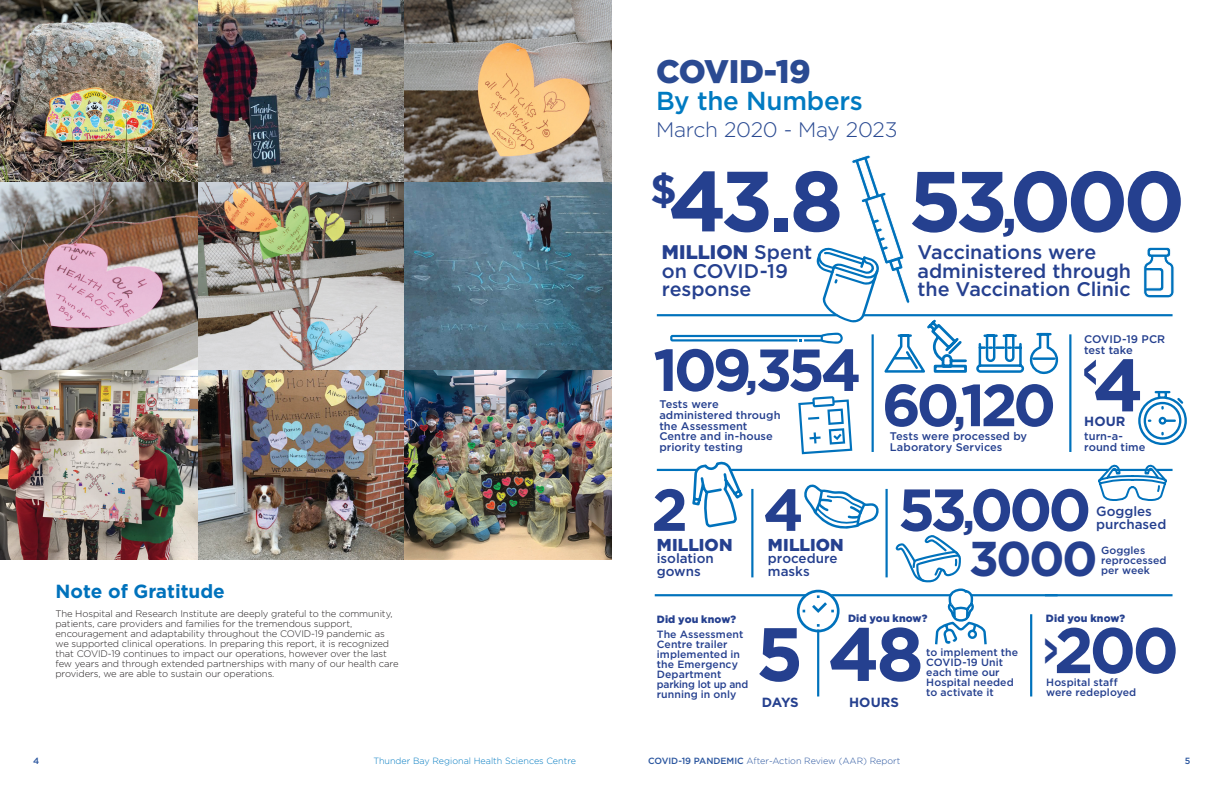
<style>
.page{position:relative;width:1224px;height:792px;background:#fff}
.page>*{position:absolute;margin:0;border:0;box-sizing:border-box;transform-origin:0 0}
.t1{font:700 85.2px "Gotham";letter-spacing:-.07em;color:#25408f}
.t2{font:700 75.4px "Gotham";color:#25408f}
.t3{font:700 74.1px "Gotham";color:#25408f}
.t4{font:700 64.1px "Gotham";color:#25408f}
.t5{font:700 59.2px "Gotham";letter-spacing:-.075em;color:#25408f}
.t6{font:700 48.8px "Gotham";color:#25408f}
.t7{font:700 45.6px "Gotham";color:#25408f;scale:.53 1}
.t8{font:900 32.7px "Gotham";letter-spacing:-.01em;color:#2a4a92}
.t9{font:500 26px "Gotham";letter-spacing:-.01em;color:#007ac1}
.t10{font:300 21px "Gotham";letter-spacing:-.01em;color:#2a4a92}
.t11{font:500 19.7px/18.8px "Gotham";letter-spacing:-.005em;color:#25408f}
.t12{font:700 19px "Gotham";color:#0072bc}
.t13{font:900 17.2px "Gotham";letter-spacing:.005em;color:#25408f}
.t14{font:500 13.4px/12.8px "Gotham";color:#25408f}
.t15{font:700 13.3px "Gotham";letter-spacing:.005em;color:#25408f}
.t16{font:500 11.1px/10.5px "Gotham";letter-spacing:.005em;color:#25408f}
.t17{font:500 10.5px/10px "Gotham";letter-spacing:.005em;color:#25408f}
.t18{font:900 10.5px "Gotham";letter-spacing:.01em;color:#25408f}
.t19{font:300 9.5px/10px "Gotham";letter-spacing:-.01em;color:#231f20}
.t20{font:300 9px "Gotham";color:#28549e}
.t21{font:300 9px "Gotham";color:#007ac1}
.t22{font:500 9px "Gotham";color:#28549e}
.s1{font-weight:900}
.s2{font-size:55.6px}
.s3{font-size:44.3px}
.s4{font-weight:500}
</style>
<div class="page">
<svg style="left:1084px;top:360px;width:12px;height:25px"></svg>
<hr style="left:885px;top:489px;width:3px;height:88px;background:#0072bc">
<hr style="left:751px;top:489px;width:2px;height:88px;background:#0072bc">
<hr style="left:872px;top:334px;width:2px;height:118px;background:#0072bc">
<hr style="left:1069px;top:334px;width:2px;height:118px;background:#0072bc">
<hr style="left:817px;top:630px;width:2px;height:67px;background:#0072bc">
<hr style="left:1030px;top:614px;width:2px;height:83px;background:#0072bc">
<hr style="left:655px;top:594px;width:403px;height:2px;background:#0072bc">
<hr style="left:1045px;top:594px;width:128px;height:2px;background:#0072bc">
<hr style="left:657px;top:469px;width:516px;height:2px;background:#0072bc">
<hr style="left:657px;top:314px;width:516px;height:2px;background:#0072bc">
<svg style="left:798px;top:396px;width:54px;height:58px"></svg>
<svg style="left:976px;top:332px;width:83px;height:43px"></svg>
<svg style="left:1138px;top:390px;width:49px;height:56px"></svg>
<svg style="left:1143px;top:247px;width:31px;height:51px"></svg>
<svg style="left:796px;top:589px;width:45px;height:45px"></svg>
<svg style="left:670px;top:155px;width:298px;height:220px"></svg>
<svg style="left:804px;top:484px;width:75px;height:45px"></svg>
<svg style="left:896px;top:535px;width:92px;height:110px"></svg>
<svg style="left:691px;top:461px;width:54px;height:67px"></svg>
<svg style="left:1096px;top:464px;width:73px;height:37px"></svg>
<img style="left:197px;top:0;width:415px;height:370px">
<img style="left:197px;top:370px;width:415px;height:190px">
<img style="left:0;top:0;width:197px;height:370px">
<img style="left:0;top:370px;width:197px;height:190px">
<p class="t8" style="left:656px;top:49px;width:156px">COVID-19</p>
<p class="t9" style="left:656px;top:86px;width:208px">By the Numbers</p>
<p class="t10" style="left:656px;top:117px;width:243px">March 2020 - May 2023</p>
<p class="t1" style="left:650px;top:152px;width:195px"><sup>$</sup>43.8</p>
<p class="t11" style="left:662px;top:242px;width:152px"><span class="s1">MILLION</span> Spent on COVID-19 response</p>
<p class="t1" style="left:908px;top:152px;width:279px">53<span class="s2">,</span>000</p>
<p class="t11" style="left:917px;top:242px;width:215px">Vaccinations were administered through the Vaccination Clinic</p>
<p class="t5" style="left:653px;top:336px;width:210px">109<span class="s3">,</span>354</p>
<p class="t5" style="left:882px;top:371px;width:176px">60<span class="s3">,</span>120</p>
<p class="t16" style="left:659px;top:399px;width:123px">Tests were administered through the Assessment</p>
<p class="t16" style="left:659px;top:431px;width:115px">Centre and in-house priority testing</p>
<p class="t16" style="left:890px;top:431px;width:139px">Tests were processed by<br>Laboratory Services</p>
<p class="t16" style="left:1084px;top:334px;width:83px">COVID-19 PCR test take</p>
<p class="t3" style="left:1093px;top:342px;width:53px">4</p>
<p class="t15" style="left:1084px;top:414px;width:43px">HOUR</p>
<p class="t16" style="left:1084px;top:431px;width:63px">turn-a&shy;round time</p>
<p class="t12" style="left:55px;top:581px;width:171px">Note of Gratitude</p>
<p class="t19" style="left:55px;top:608px;width:345px">The Hospital and Research Institute are deeply grateful to the community, patients, care providers and families for the tremendous support, encouragement and adaptability throughout the COVID-19 pandemic as we supported clinical operations. In preparing this report, it is recognized that COVID-19 continues to impact our operations, however over the last few years and through extended partnerships with many of our health care providers, we are able to sustain our operations.</p>
<p class="t5" style="left:651px;top:476px;width:38px">2</p>
<p class="t5" style="left:763px;top:476px;width:42px">4</p>
<p class="t13" style="left:657px;top:533px;width:77px">MILLION</p>
<p class="t14" style="left:657px;top:552px;width:59px">isolation gowns</p>
<p class="t13" style="left:768px;top:533px;width:77px">MILLION</p>
<p class="t14" style="left:768px;top:552px;width:71px">procedure masks</p>
<p class="t5" style="left:898px;top:476px;width:195px">53<span class="s3">,</span>000</p>
<p class="t6" style="left:969px;top:531px;width:130px">3000</p>
<p class="t14" style="left:1096px;top:504px;width:72px">Goggles purchased</p>
<p class="t17" style="left:1101px;top:545px;width:67px">Goggles reprocessed per week</p>
<p class="t18" style="left:657px;top:612px;width:81px">Did you know?</p>
<p class="t17" style="left:657px;top:629px;width:93px">The Assessment<br>Centre trailer implemented in the Emergency<br>Department parking lot up and running in only</p>
<p class="t18" style="left:848px;top:611px;width:81px">Did you know?</p>
<p class="t18" style="left:1046px;top:611px;width:81px">Did you know?</p>
<p class="t2" style="left:756px;top:611px;width:169px">5 48</p>
<p class="t7" style="left:1043px;top:624px;width:31px">&gt;</p>
<p class="t4" style="left:1054px;top:613px;width:127px">200</p>
<p class="t17" style="left:926px;top:647px;width:93px">to implement the<br>COVID-19 Unit each time our<br>Hospital needed to activate it</p>
<p class="t17" style="left:1046px;top:677px;width:91px">Hospital staff were redeployed</p>
<p class="t15" style="left:762px;top:695px;width:38px">DAYS</p>
<p class="t15" style="left:849px;top:695px;width:51px">HOURS</p>
<p class="t22" style="left:33px;top:756px;width:8px">4</p>
<p class="t21" style="left:373px;top:755px;width:204px">Thunder Bay Regional Health Sciences Centre</p>
<p class="t20" style="left:648px;top:755px;width:254px"><span class="s4">COVID-19 PANDEMIC</span> After-Action Review (AAR) Report</p>
<p class="t22" style="left:1185px;top:756px;width:7px">5</p>
</div>
